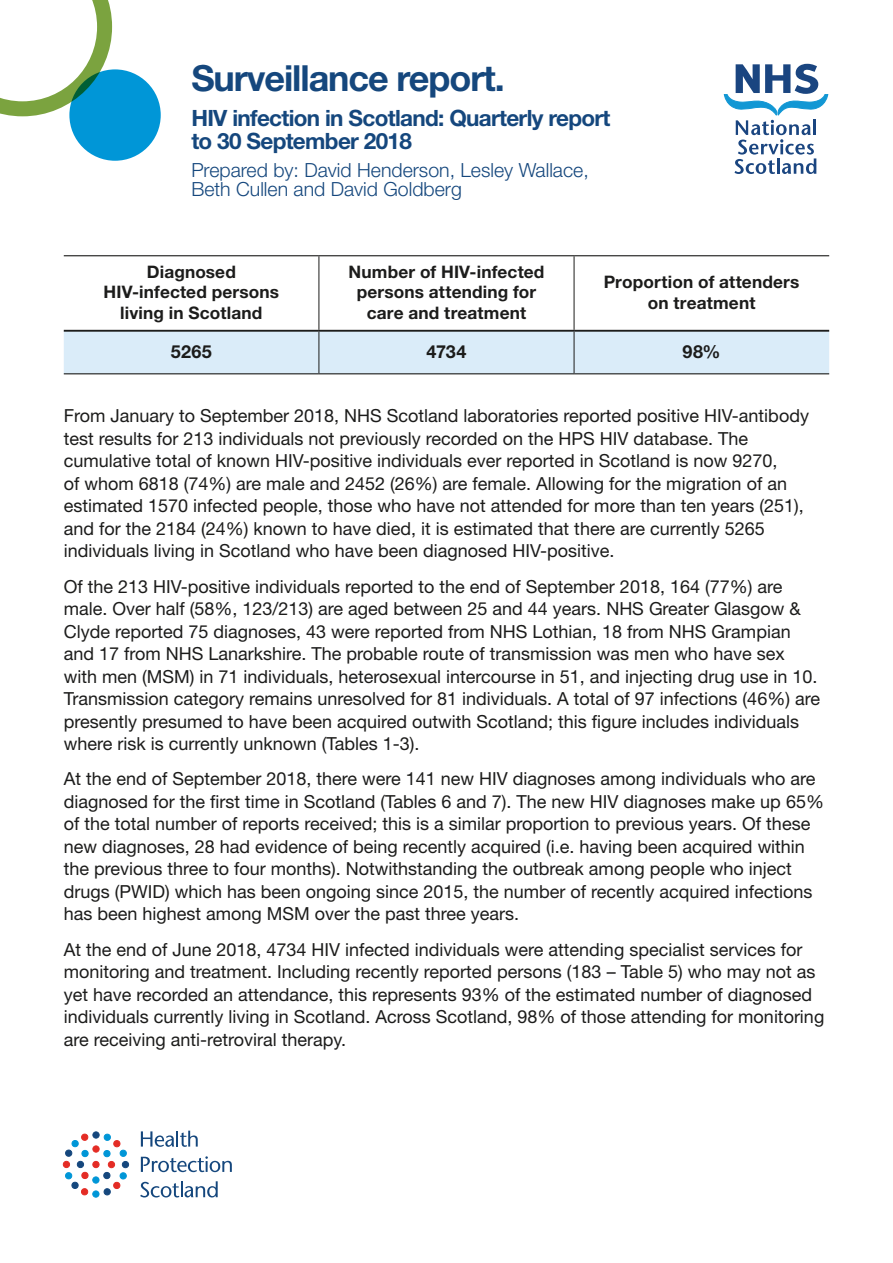
<style>
.page{position:relative;width:893px;height:1263px;background:#fff}
.page>*{position:absolute;margin:0;border:0;box-sizing:border-box;transform-origin:0 0}
.Title_1{font:700 36px "Helvetica Neue LT Std";letter-spacing:-.03em;color:#15477d}
.Title_2_-_report_nam{font:700 22.5px/22.5px "Helvetica Neue LT Std";letter-spacing:-.03em;color:#15477d}
.Title_3_-_prepared_b{font:300 19.5px/19.5px "Helvetica Neue LT Std";color:#15477d}
.Body{font:18px/22.5px "Helvetica Neue LT Std";color:#1c1c1b}
.Table_-_body_text{font:700 18px "Helvetica Neue LT Std";letter-spacing:.015em;color:#1c1c1b}
.Table_-_heading{font:700 17.25px/20.7px "Helvetica Neue LT Std";letter-spacing:.01em;color:#1c1c1b;text-align:center}
</style>
<div class="page">
<div style="left:69px;top:69px;width:92px;height:92px;background:#0096d7;border-radius:50%"></div>
<svg style="left:0;top:0;width:112px;height:116px"></svg>
<div style="left:93px;top:1161px;width:6px;height:7px;background:#e42c25;border-radius:50%"></div>
<div style="left:93px;top:1161px;width:6px;height:7px;border:1px solid #e42c25;border-radius:50%"></div>
<div style="left:108px;top:1161px;width:7px;height:7px;background:#e42c25;border-radius:50%"></div>
<div style="left:108px;top:1161px;width:7px;height:7px;border:1px solid #e42c25;border-radius:50%"></div>
<div style="left:122px;top:1161px;width:7px;height:7px;background:#15477d;border-radius:50%"></div>
<div style="left:122px;top:1161px;width:7px;height:7px;border:1px solid #15477d;border-radius:50%"></div>
<svg style="left:65px;top:1172px;width:62px;height:25px"></svg>
<div style="left:77px;top:1161px;width:7px;height:6px;background:#15477d;border-radius:50%"></div>
<div style="left:77px;top:1161px;width:7px;height:7px;border:1px solid #15477d;border-radius:50%"></div>
<div style="left:63px;top:1161px;width:7px;height:6px;background:#e42c25;border-radius:50%"></div>
<div style="left:63px;top:1161px;width:7px;height:7px;border:1px solid #e42c25;border-radius:50%"></div>
<svg style="left:65px;top:1132px;width:62px;height:25px"></svg>
<svg style="left:141px;top:1131px;width:57px;height:16px"></svg>
<svg style="left:141px;top:1156px;width:91px;height:16px"></svg>
<svg style="left:140px;top:1181px;width:78px;height:16px"></svg>
<svg style="left:724px;top:64px;width:104px;height:110px"></svg>
<svg style="left:64px;top:256px;width:765px;height:74px"></svg>
<div style="left:64px;top:332px;width:765px;height:41px;background:#daecf9"></div>
<hr style="left:319px;top:256px;width:1px;height:74px;background:#1c1c1b">
<hr style="left:574px;top:256px;width:1px;height:74px;background:#1c1c1b">
<hr style="left:319px;top:332px;width:1px;height:41px;background:#1c1c1b">
<hr style="left:574px;top:332px;width:1px;height:41px;background:#1c1c1b">
<hr style="left:64px;top:373px;width:255px;height:1px;background:#1c1c1b">
<hr style="left:319px;top:373px;width:255px;height:1px;background:#1c1c1b">
<hr style="left:574px;top:373px;width:255px;height:1px;background:#1c1c1b">
<hr style="left:64px;top:255px;width:255px;height:1px;background:#1c1c1b">
<hr style="left:319px;top:255px;width:255px;height:1px;background:#1c1c1b">
<hr style="left:574px;top:255px;width:255px;height:1px;background:#1c1c1b">
<hr style="left:64px;top:330px;width:255px;height:2px;background:#1c1c1b">
<hr style="left:319px;top:330px;width:255px;height:2px;background:#1c1c1b">
<hr style="left:574px;top:330px;width:255px;height:2px;background:#1c1c1b">
<p class="Title_1" style="left:191px;top:56px;width:315px">Surveillance report.</p>
<p class="Title_2_-_report_nam" style="left:191px;top:106px;width:421px">HIV infection in Scotland: Quarterly report to 30 September 2018</p>
<p class="Title_3_-_prepared_b" style="left:191px;top:160px;width:399px">Prepared by: David Henderson, Lesley Wallace,<br>Beth Cullen and David Goldberg</p>
<p class="Table_-_heading" style="left:104px;top:261px;width:177px">Diagnosed<br>HIV-infected persons living in Scotland</p>
<p class="Table_-_heading" style="left:349px;top:261px;width:197px">Number of HIV-infected persons attending for care and treatment</p>
<p class="Table_-_heading" style="left:604px;top:271px;width:197px">Proportion of attenders on treatment</p>
<p class="Table_-_body_text" style="left:171px;top:341px;width:42px">5265</p>
<p class="Table_-_body_text" style="left:427px;top:341px;width:41px">4734</p>
<p class="Table_-_body_text" style="left:683px;top:341px;width:39px">98%</p>
<p class="Body" style="left:64px;top:404px;width:747px">From January to September 2018, NHS Scotland laboratories reported positive HIV-antibody test results for 213 individuals not previously recorded on the HPS HIV database. The cumulative total of known HIV-positive individuals ever reported in Scotland is now 9270,<br>of whom 6818 (74%) are male and 2452 (26%) are female. Allowing for the migration of an estimated 1570 infected people, those who have not attended for more than ten years (251), and for the 2184 (24%) known to have died, it is estimated that there are currently 5265 individuals living in Scotland who have been diagnosed HIV-positive.</p>
<p class="Body" style="left:64px;top:575px;width:758px">Of the 213 HIV-positive individuals reported to the end of September 2018, 164 (77%) are male. Over half (58%, 123/213) are aged between 25 and 44 years. NHS Greater Glasgow &amp; Clyde reported 75 diagnoses, 43 were reported from NHS Lothian, 18 from NHS Grampian and 17 from NHS Lanarkshire. The probable route of transmission was men who have sex with men (MSM) in 71 individuals, heterosexual intercourse in 51, and injecting drug use in 10.<br>Transmission category remains unresolved for 81 individuals. A total of 97 infections (46%) are presently presumed to have been acquired outwith Scotland; this figure includes individuals where risk is currently unknown (Tables 1-3).</p>
<p class="Body" style="left:64px;top:767px;width:762px">At the end of September 2018, there were 141 new HIV diagnoses among individuals who are diagnosed for the first time in Scotland (Tables 6 and 7). The new HIV diagnoses make up 65% of the total number of reports received; this is a similar proportion to previous years. Of these new diagnoses, 28 had evidence of being recently acquired (i.e. having been acquired within the previous three to four months). Notwithstanding the outbreak among people who inject drugs (PWID) which has been ongoing since 2015, the number of recently acquired infections has been highest among MSM over the past three years.</p>
<p class="Body" style="left:64px;top:938px;width:762px">At the end of June 2018, 4734 HIV infected individuals were attending specialist services for monitoring and treatment. Including recently reported persons (183 – Table 5) who may not as yet have recorded an attendance, this represents 93% of the estimated number of diagnosed individuals currently living in Scotland. Across Scotland, 98% of those attending for monitoring are receiving anti-retroviral therapy.</p>
</div>
